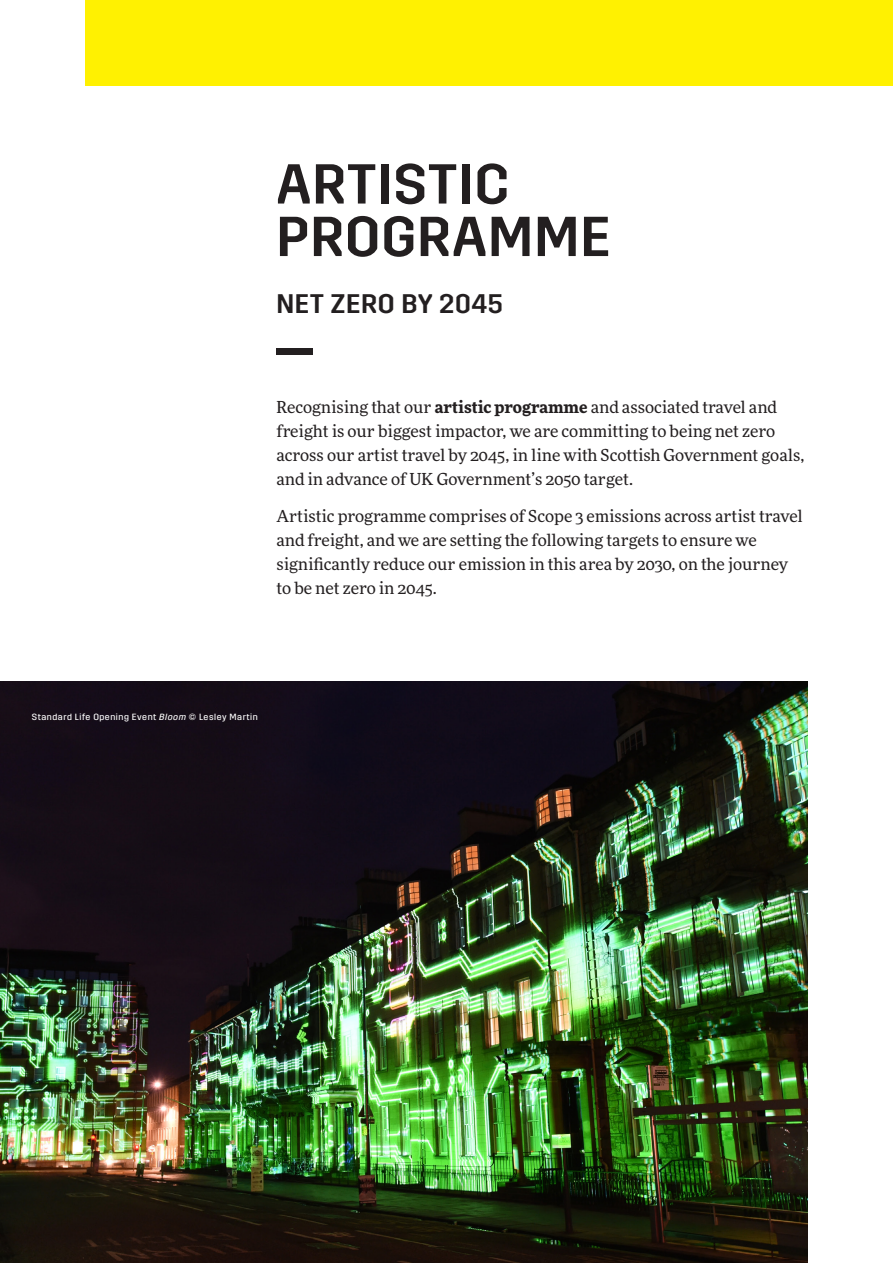
<style>
.page{position:relative;width:893px;height:1263px;background:#fff}
.page>*{position:absolute;margin:0;border:0;box-sizing:border-box;transform-origin:0 0}
.t1{font:500 56.1px/52.5px "Trim";letter-spacing:.02em;color:#231f20}
.t2{font:500 26.85px "Trim";letter-spacing:.025em;color:#231f20}
.BODY{font:16.5px/24px "More Pro";color:#231f20}
.t3{font:9px "Trim";letter-spacing:.06em;color:#fff}
.s1{font-weight:700}
.s2{font-style:italic}
</style>
<div class="page">
<div style="left:276px;top:348px;width:37px;height:7px;background:#231f20"></div>
<div style="left:85px;top:0;width:808px;height:85px;background:#fff101"></div>
<img style="left:0;top:682px;width:808px;height:581px">
<h2 class="t1" style="left:276px;top:159px;width:336px">ARTISTIC<br>PROGRAMME</h2>
<h2 class="t2" style="left:276px;top:288px;width:228px">NET ZERO BY 2045</h2>
<p class="BODY" style="left:276px;top:395px;width:529px">Recognising that our <span class="s1">artistic programme</span> and associated travel and freight is our biggest impactor, we are committing to being net zero across our artist travel by 2045, in line with Scottish Government goals, and in advance of UK Government’s 2050 target.</p>
<p class="BODY" style="left:276px;top:503px;width:528px">Artistic programme comprises of Scope 3 emissions across artist travel and freight, and we are setting the following targets to ensure we significantly reduce our emission in this area by 2030, on the journey to be net zero in 2045.</p>
<p class="t3" style="left:32px;top:712px;width:227px">Standard Life Opening Event <span class="s2">Bloom</span> © Lesley Martin</p>
</div>
